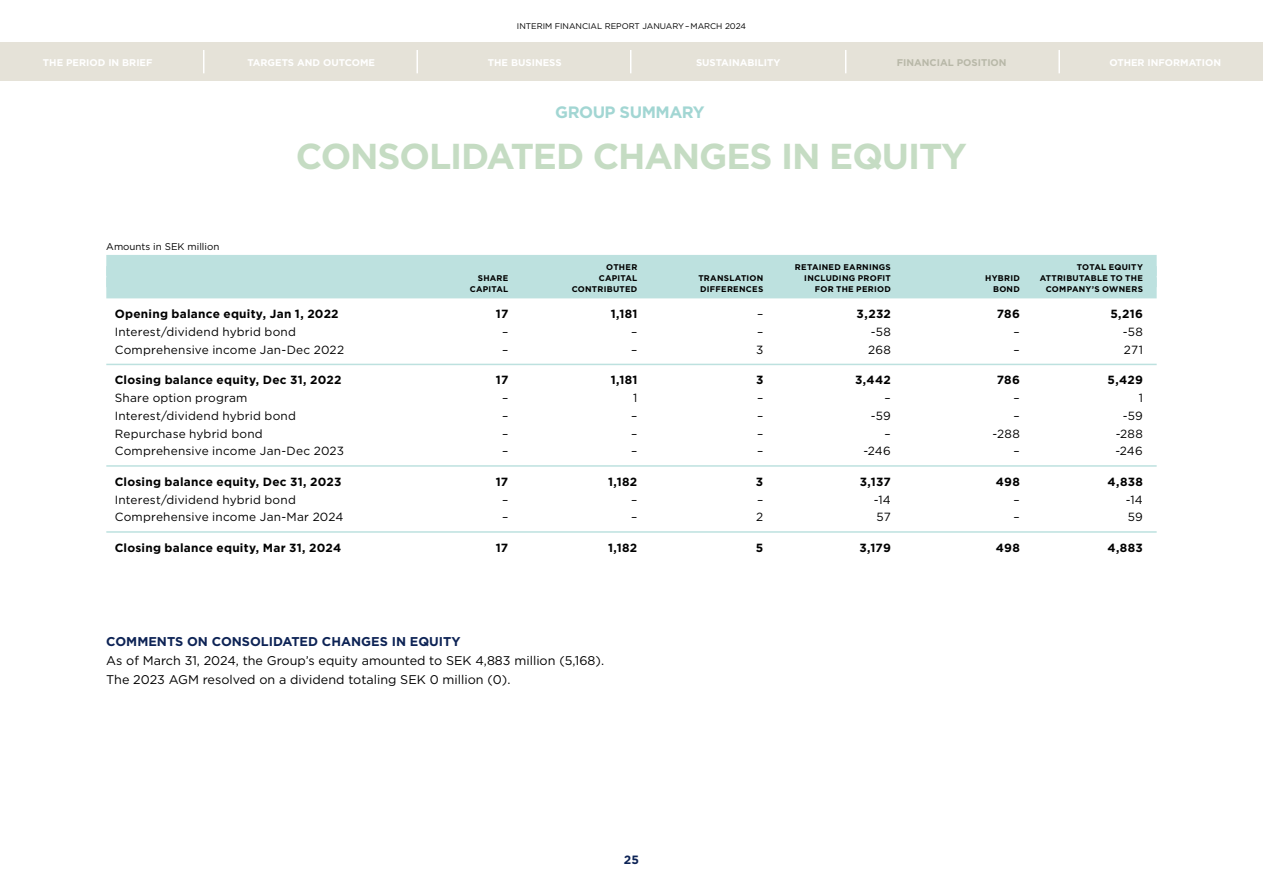
<style>
.page{position:relative;width:1263px;height:893px;background:#fff}
.page>*{position:absolute;margin:0;border:0;box-sizing:border-box;transform-origin:0 0}
.t1{font:700 36px "Gotham";letter-spacing:-.03em;color:#c5dcc3}
.t2{font:700 16.5px "Gotham";letter-spacing:-.03em;color:#a2d6d3}
.t3{font:700 12.75px "Gotham";color:#0d2355}
.t4{font:12.6px/18.8px "Gotham";color:#000}
.t5{font:700 12px "Gotham";color:#0d2355}
.t6{font:11.85px "Gotham";letter-spacing:.02em;color:#000}
.t7{font:700 11.85px "Gotham";letter-spacing:.02em;color:#000}
.t8{font:700 9.75px "Gotham";color:#fff}
.t9{font:9.75px "Gotham";color:#000}
.t10{font:700 9.75px "Gotham";color:#b8b8a8}
.t11{font:700 8.25px "Gotham";letter-spacing:.03em;color:#000}
.t12{font:8.25px "Gotham";color:#000}
</style>
<div class="page">
<div style="left:106px;top:255px;width:1051px;height:21px;background:#bde1df"></div>
<div style="left:106px;top:266px;width:1051px;height:21px;background:#bde1df"></div>
<div style="left:106px;top:277px;width:1051px;height:21px;background:#bde1df"></div>
<hr style="left:106px;top:364px;width:1051px;height:1px;background:#bde1df">
<hr style="left:106px;top:465px;width:1051px;height:2px;background:#bde1df">
<hr style="left:106px;top:531px;width:1051px;height:2px;background:#bde1df">
<div style="left:0;top:43px;width:1263px;height:38px;background:#e5e2d8"></div>
<svg style="left:203px;top:50px;width:1px;height:23px"></svg>
<hr style="left:416px;top:50px;width:2px;height:23px;background:#fff">
<svg style="left:630px;top:50px;width:1px;height:23px"></svg>
<svg style="left:845px;top:50px;width:1px;height:23px"></svg>
<hr style="left:1058px;top:50px;width:2px;height:23px;background:#fff">
<p class="t12" style="left:517px;top:22px;width:231px">INTERIM FINANCIAL REPORT JANUARY–MARCH 2024</p>
<p class="t8" style="left:43px;top:56px;width:111px">THE PERIOD IN BRIEF</p>
<p class="t8" style="left:247px;top:56px;width:129px">TARGETS AND OUTCOME</p>
<p class="t8" style="left:488px;top:56px;width:75px">THE BUSINESS</p>
<p class="t8" style="left:696px;top:56px;width:86px">SUSTAINABILITY</p>
<p class="t10" style="left:897px;top:56px;width:111px">FINANCIAL POSITION</p>
<p class="t8" style="left:1109px;top:56px;width:113px">OTHER INFORMATION</p>
<p class="t9" style="left:106px;top:241px;width:115px">Amounts in SEK million</p>
<h2 class="t2" style="left:555px;top:101px;width:151px">GROUP SUMMARY</h2>
<h1 class="t1" style="left:296px;top:133px;width:673px">CONSOLIDATED CHANGES IN EQUITY</h1>
<p class="t11" style="left:606px;top:261px;width:33px">OTHER</p>
<p class="t11" style="left:795px;top:261px;width:97px">RETAINED EARNINGS</p>
<p class="t11" style="left:1077px;top:261px;width:68px">TOTAL EQUITY</p>
<p class="t11" style="left:478px;top:272px;width:32px">SHARE</p>
<p class="t11" style="left:599px;top:272px;width:40px">CAPITAL</p>
<p class="t11" style="left:698px;top:272px;width:66px">TRANSLATION</p>
<p class="t11" style="left:804px;top:272px;width:88px">INCLUDING PROFIT</p>
<p class="t11" style="left:985px;top:272px;width:36px">HYBRID</p>
<p class="t11" style="left:1040px;top:272px;width:105px">ATTRIBUTABLE TO THE</p>
<p class="t11" style="left:470px;top:284px;width:40px">CAPITAL</p>
<p class="t11" style="left:572px;top:284px;width:67px">CONTRIBUTED</p>
<p class="t11" style="left:700px;top:284px;width:65px">DIFFERENCES</p>
<p class="t11" style="left:815px;top:284px;width:77px">FOR THE PERIOD</p>
<p class="t11" style="left:993px;top:284px;width:28px">BOND</p>
<p class="t11" style="left:1046px;top:284px;width:99px">COMPANY’S OWNERS</p>
<p class="t7" style="left:115px;top:306px;width:225px">Opening balance equity, Jan 1, 2022</p>
<p class="t7" style="left:496px;top:306px;width:14px">17</p>
<p class="t7" style="left:611px;top:306px;width:28px">1,181</p>
<p class="t6" style="left:757px;top:308px;width:8px">–</p>
<p class="t7" style="left:857px;top:306px;width:36px">3,232</p>
<p class="t7" style="left:997px;top:306px;width:25px">786</p>
<p class="t7" style="left:1110px;top:306px;width:34px">5,216</p>
<p class="t6" style="left:115px;top:325px;width:183px">Interest/dividend hybrid bond</p>
<p class="t6" style="left:502px;top:325px;width:8px">–</p>
<p class="t6" style="left:631px;top:325px;width:8px">–</p>
<p class="t6" style="left:757px;top:325px;width:8px">–</p>
<p class="t6" style="left:871px;top:325px;width:22px">-58</p>
<p class="t6" style="left:1014px;top:325px;width:8px">–</p>
<p class="t6" style="left:1123px;top:325px;width:22px">-58</p>
<p class="t6" style="left:115px;top:343px;width:231px">Comprehensive income Jan-Dec 2022</p>
<p class="t6" style="left:502px;top:343px;width:8px">–</p>
<p class="t6" style="left:631px;top:343px;width:8px">–</p>
<p class="t6" style="left:756px;top:343px;width:9px">3</p>
<p class="t6" style="left:868px;top:343px;width:24px">268</p>
<p class="t6" style="left:1014px;top:343px;width:8px">–</p>
<p class="t6" style="left:1124px;top:343px;width:21px">271</p>
<p class="t7" style="left:115px;top:372px;width:228px">Closing balance equity, Dec 31, 2022</p>
<p class="t7" style="left:496px;top:372px;width:14px">17</p>
<p class="t7" style="left:611px;top:372px;width:28px">1,181</p>
<p class="t7" style="left:756px;top:372px;width:9px">3</p>
<p class="t7" style="left:855px;top:372px;width:37px">3,442</p>
<p class="t7" style="left:997px;top:372px;width:25px">786</p>
<p class="t7" style="left:1107px;top:372px;width:37px">5,429</p>
<p class="t6" style="left:115px;top:391px;width:134px">Share option program</p>
<p class="t6" style="left:502px;top:391px;width:8px">–</p>
<p class="t6" style="left:633px;top:391px;width:6px">1</p>
<p class="t6" style="left:757px;top:391px;width:8px">–</p>
<p class="t6" style="left:885px;top:391px;width:8px">–</p>
<p class="t6" style="left:1014px;top:391px;width:8px">–</p>
<p class="t6" style="left:1139px;top:391px;width:6px">1</p>
<p class="t6" style="left:115px;top:409px;width:183px">Interest/dividend hybrid bond</p>
<p class="t6" style="left:502px;top:409px;width:8px">–</p>
<p class="t6" style="left:631px;top:409px;width:8px">–</p>
<p class="t6" style="left:757px;top:409px;width:8px">–</p>
<p class="t6" style="left:871px;top:409px;width:22px">-59</p>
<p class="t6" style="left:1013px;top:409px;width:8px">–</p>
<p class="t6" style="left:1123px;top:409px;width:22px">-59</p>
<p class="t6" style="left:115px;top:427px;width:149px">Repurchase hybrid bond</p>
<p class="t6" style="left:502px;top:427px;width:8px">–</p>
<p class="t6" style="left:631px;top:427px;width:8px">–</p>
<p class="t6" style="left:757px;top:427px;width:8px">–</p>
<p class="t6" style="left:884px;top:427px;width:8px">–</p>
<p class="t6" style="left:993px;top:427px;width:29px">-288</p>
<p class="t6" style="left:1116px;top:427px;width:29px">-288</p>
<p class="t6" style="left:115px;top:445px;width:231px">Comprehensive income Jan-Dec 2023</p>
<p class="t6" style="left:502px;top:445px;width:8px">–</p>
<p class="t6" style="left:631px;top:445px;width:8px">–</p>
<p class="t6" style="left:757px;top:445px;width:8px">–</p>
<p class="t6" style="left:863px;top:445px;width:29px">-246</p>
<p class="t6" style="left:1013px;top:445px;width:8px">–</p>
<p class="t6" style="left:1115px;top:445px;width:29px">-246</p>
<p class="t7" style="left:115px;top:474px;width:228px">Closing balance equity, Dec 31, 2023</p>
<p class="t7" style="left:496px;top:474px;width:14px">17</p>
<p class="t7" style="left:608px;top:474px;width:31px">1,182</p>
<p class="t7" style="left:756px;top:474px;width:9px">3</p>
<p class="t7" style="left:860px;top:474px;width:32px">3,137</p>
<p class="t7" style="left:996px;top:474px;width:25px">498</p>
<p class="t7" style="left:1107px;top:474px;width:37px">4,838</p>
<p class="t6" style="left:115px;top:493px;width:183px">Interest/dividend hybrid bond</p>
<p class="t6" style="left:502px;top:493px;width:8px">–</p>
<p class="t6" style="left:631px;top:493px;width:8px">–</p>
<p class="t6" style="left:757px;top:493px;width:8px">–</p>
<p class="t6" style="left:874px;top:493px;width:19px">-14</p>
<p class="t6" style="left:1013px;top:493px;width:8px">–</p>
<p class="t6" style="left:1126px;top:493px;width:19px">-14</p>
<p class="t6" style="left:115px;top:511px;width:230px">Comprehensive income Jan-Mar 2024</p>
<p class="t6" style="left:502px;top:511px;width:8px">–</p>
<p class="t6" style="left:631px;top:511px;width:8px">–</p>
<p class="t6" style="left:756px;top:511px;width:9px">2</p>
<p class="t6" style="left:876px;top:511px;width:16px">57</p>
<p class="t6" style="left:1013px;top:511px;width:8px">–</p>
<p class="t6" style="left:1128px;top:511px;width:17px">59</p>
<p class="t7" style="left:115px;top:540px;width:228px">Closing balance equity, Mar 31, 2024</p>
<p class="t7" style="left:496px;top:540px;width:14px">17</p>
<p class="t7" style="left:608px;top:540px;width:31px">1,182</p>
<p class="t7" style="left:756px;top:540px;width:9px">5</p>
<p class="t7" style="left:859px;top:540px;width:33px">3,179</p>
<p class="t7" style="left:996px;top:540px;width:25px">498</p>
<p class="t7" style="left:1107px;top:540px;width:37px">4,883</p>
<p class="t3" style="left:106px;top:633px;width:356px">COMMENTS ON CONSOLIDATED CHANGES IN EQUITY</p>
<p class="t4" style="left:106px;top:651px;width:499px">As of March 31, 2024, the Group’s equity amounted to SEK 4,883 million (5,168).<br>The 2023 AGM resolved on a dividend totaling SEK 0 million (0).</p>
<p class="t5" style="left:624px;top:852px;width:17px">25</p>
</div>
